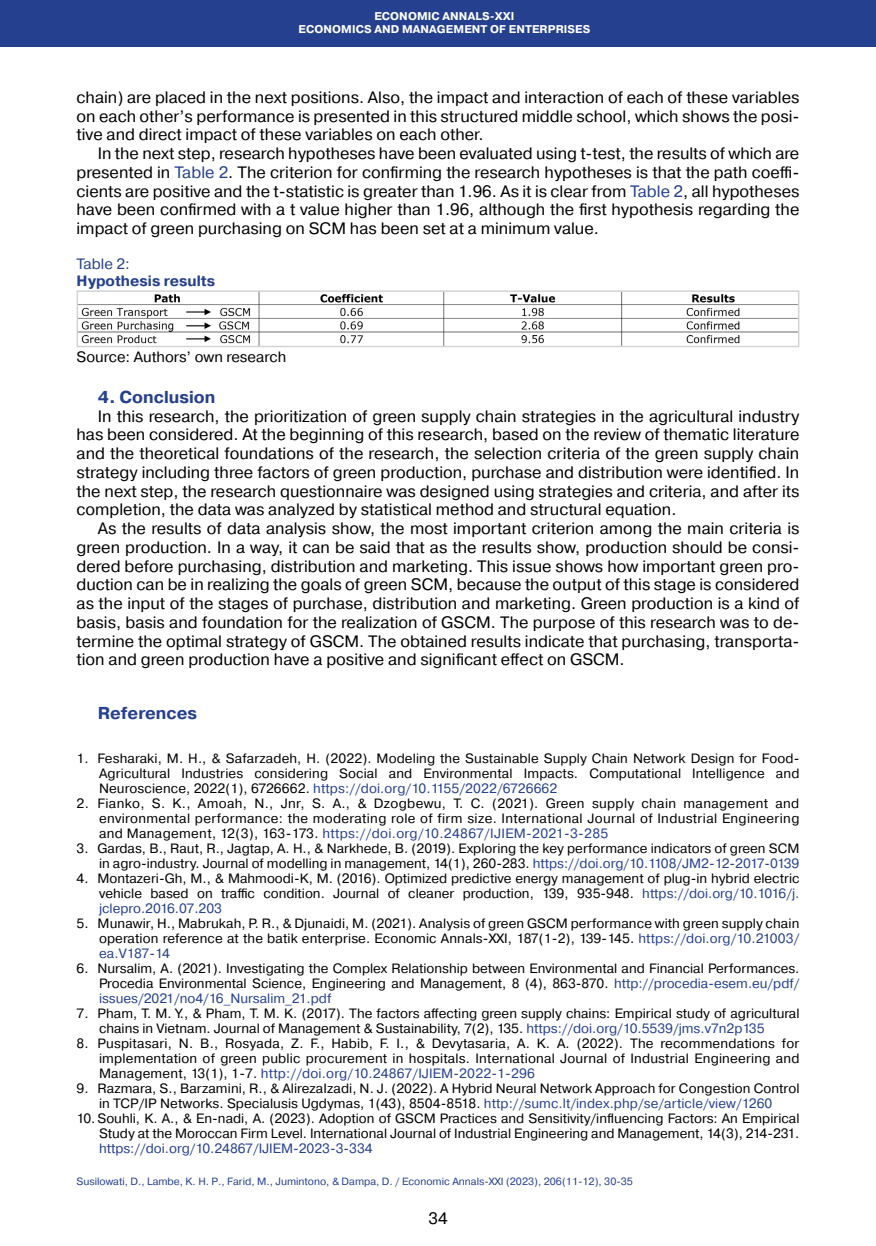
<style>
.page{position:relative;width:876px;height:1246px;background:#fff}
.page>*{position:absolute;margin:0;border:0;box-sizing:border-box;transform-origin:0 0}
.Заголовок_текст_2019{font:700 17.25px "Pragmatica";color:#25408f}
.Абзац_2019{font:16.5px/18.8px "Pragmatica";color:#000;text-align:justify}
.Таблицы__рисунки__по{font:15px "Pragmatica";color:#000}
.Таблицы___рисунки_ша{font:700 15px "Pragmatica";color:#25408f}
.Таблицы___рисунки_ша-2{font:15px "Pragmatica";color:#25408f}
.t1{font:13.5px/15px "Pragmatica";color:#000;text-align:justify}
.Посада_2016{font:700 11.25px "Pragmatica";letter-spacing:.01em;color:#fff}
.Нижний_колонтитул_20{font:10.5px "Pragmatica";color:#25408f}
.s1{color:#25408f}
</style>
<div class="page">
<div style="left:0;top:0;width:876px;height:47px;background:#25408f"></div>
<img style="left:80px;top:293px;width:716px;height:51px">
<div style="left:77px;top:290px;width:722px;height:57px;border:2px solid #d1d3d4"></div>
<p class="Посада_2016" style="left:374px;top:9px;width:142px">ECONOMIC ANNALS-XXI</p>
<p class="Посада_2016" style="left:298px;top:22px;width:293px">ECONOMICS AND MANAGEMENT OF ENTERPRISES</p>
<p class="Абзац_2019" style="left:77px;top:88px;width:724px">chain) are placed in the next positions. Also, the impact and interaction of each of these variables on each other’s performance is presented in this structured middle school, which shows the posi&shy;tive and direct impact of these variables on each other.</p>
<p class="Абзац_2019" style="left:77px;top:144px;width:724px;text-indent:21px">In the next step, research hypotheses have been evaluated using t-test, the results of which are presented in <span class="s1">Table 2</span>. The criterion for confirming the research hypotheses is that the path coeffi&shy;cients are positive and the t-statistic is greater than 1.96. As it is clear from <span class="s1">Table 2</span>, all hypotheses have been confirmed with a t value higher than 1.96, although the first hypothesis regarding the impact of green purchasing on SCM has been set at a minimum value.</p>
<p class="Таблицы___рисунки_ша-2" style="left:77px;top:255px;width:55px">Table 2:</p>
<p class="Таблицы___рисунки_ша" style="left:77px;top:271px;width:140px">Hypothesis results</p>
<p class="Таблицы__рисунки__по" style="left:77px;top:347px;width:211px">Source: Authors’ own research</p>
<p class="Заголовок_текст_2019" style="left:98px;top:386px;width:119px">4. Conclusion</p>
<p class="Абзац_2019" style="left:77px;top:407px;width:724px;text-indent:21px">In this research, the prioritization of green supply chain strategies in the agricultural industry has been considered. At the beginning of this research, based on the review of thematic literature and the theoretical foundations of the research, the selection criteria of the green supply chain strategy including three factors of green production, purchase and distribution were identified. In the next step, the research questionnaire was designed using strategies and criteria, and after its completion, the data was analyzed by statistical method and structural equation.</p>
<p class="Абзац_2019" style="left:77px;top:519px;width:724px;text-align:left;text-indent:21px">As the results of data analysis show, the most important criterion among the main criteria is green production. In a way, it can be said that as the results show, production should be consi&shy;dered before purchasing, distribution and marketing. This issue shows how important green pro&shy;duction can be in realizing the goals of green SCM, because the output of this stage is considered as the input of the stages of purchase, distribution and marketing. Green production is a kind of basis, basis and foundation for the realization of GSCM. The purpose of this research was to de&shy;termine the optimal strategy of GSCM. The obtained results indicate that purchasing, transporta&shy;tion and green production have a positive and significant effect on GSCM.</p>
<p class="Заголовок_текст_2019" style="left:98px;top:702px;width:101px">References</p>
<p class="t1" style="left:99px;top:751px;width:702px;text-indent:-22px">1. Fesharaki, M. H., &amp; Safarzadeh, H. (2022). Modeling the Sustainable Supply Chain Network Design for Food-Agricultural Industries considering Social and Environmental Impacts. Computational Intelligence and Neuroscience, 2022(1), 6726662. <span class="s1">https://doi.org/10.1155/2022/6726662</span></p>
<p class="t1" style="left:99px;top:796px;width:702px;text-indent:-22px">2. Fianko, S. K., Amoah, N., Jnr, S. A., &amp; Dzogbewu, T. C. (2021). Green supply chain management and environmental performance: the moderating role of firm size. International Journal of Industrial Engineering and Management, 12(3), 163-173. <span class="s1">https://doi.org/10.24867/IJIEM-2021-3-285</span></p>
<p class="t1" style="left:77px;top:841px;width:724px;text-align:right">3. Gardas, B., Raut, R., Jagtap, A. H., &amp; Narkhede, B. (2019). Exploring the key performance indicators of green SCM in agro-industry. Journal of modelling in management, 14(1), 260-283. <span class="s1">https://doi.org/10.1108/JM2-12-2017-0139</span></p>
<p class="t1" style="left:99px;top:871px;width:702px;text-indent:-22px">4. Montazeri-Gh, M., &amp; Mahmoodi-K, M. (2016). Optimized predictive energy management of plug-in hybrid electric vehicle based on traffic condition. Journal of cleaner production, 139, 935-948. <span class="s1">https://doi.org/10.1016/j. jclepro.2016.07.203</span></p>
<p class="t1" style="left:99px;top:916px;width:702px;text-indent:-22px">5. Munawir, H., Mabrukah, P. R., &amp; Djunaidi, M. (2021). Analysis of green GSCM performance with green supply chain operation reference at the batik enterprise. Economic Annals-XXI, 187(1-2), 139-145. <span class="s1">https://doi.org/10.21003/ ea.V187-14</span></p>
<p class="t1" style="left:99px;top:961px;width:702px;text-indent:-22px">6. Nursalim, A. (2021). Investigating the Complex Relationship between Environmental and Financial Performances.<br>Procedia Environmental Science, Engineering and Management, 8 (4), 863-870. <span class="s1">http://procedia-esem.eu/pdf/ issues/2021/no4/16_Nursalim_21.pdf</span></p>
<p class="t1" style="left:99px;top:1006px;width:702px;text-indent:-22px">7. Pham, T. M. Y., &amp; Pham, T. M. K. (2017). The factors affecting green supply chains: Empirical study of agricultural chains in Vietnam. Journal of Management &amp; Sustainability, 7(2), 135. <span class="s1">https://doi.org/10.5539/jms.v7n2p135</span></p>
<p class="t1" style="left:99px;top:1036px;width:702px;text-indent:-22px">8. Puspitasari, N. B., Rosyada, Z. F., Habib, F. I., &amp; Devytasaria, A. K. A. (2022). The recommendations for implementation of green public procurement in hospitals. International Journal of Industrial Engineering and Management, 13(1), 1-7. <span class="s1">http://doi.org/10.24867/IJIEM-2022-1-296</span></p>
<p class="t1" style="left:77px;top:1081px;width:724px;text-align:center">9. Razmara, S., Barzamini, R., &amp; AlirezaIzadi, N. J. (2022). A Hybrid Neural Network Approach for Congestion Control in TCP/IP Networks. Specialusis Ugdymas, 1(43), 8504-8518. <span class="s1">http://sumc.lt/index.php/se/article/view/1260</span></p>
<p class="t1" style="left:99px;top:1111px;width:702px;text-indent:-22px">10.Souhli, K. A., &amp; En-nadi, A. (2023). Adoption of GSCM Practices and Sensitivity/influencing Factors: An Empirical Study at the Moroccan Firm Level. International Journal of Industrial Engineering and Management, 14(3), 214-231. <span class="s1">https://doi.org/10.24867/IJIEM-2023-3-334</span></p>
<p class="Нижний_колонтитул_20" style="left:77px;top:1174px;width:558px">Susilowati, D., Lambe, K. H. P., Farid, M., Jumintono, &amp; Dampa, D. / Economic Annals-XXI (2023), 206(11-12), 30-35</p>
<p class="Абзац_2019" style="left:428px;top:1210px;width:21px">34</p>
</div>
